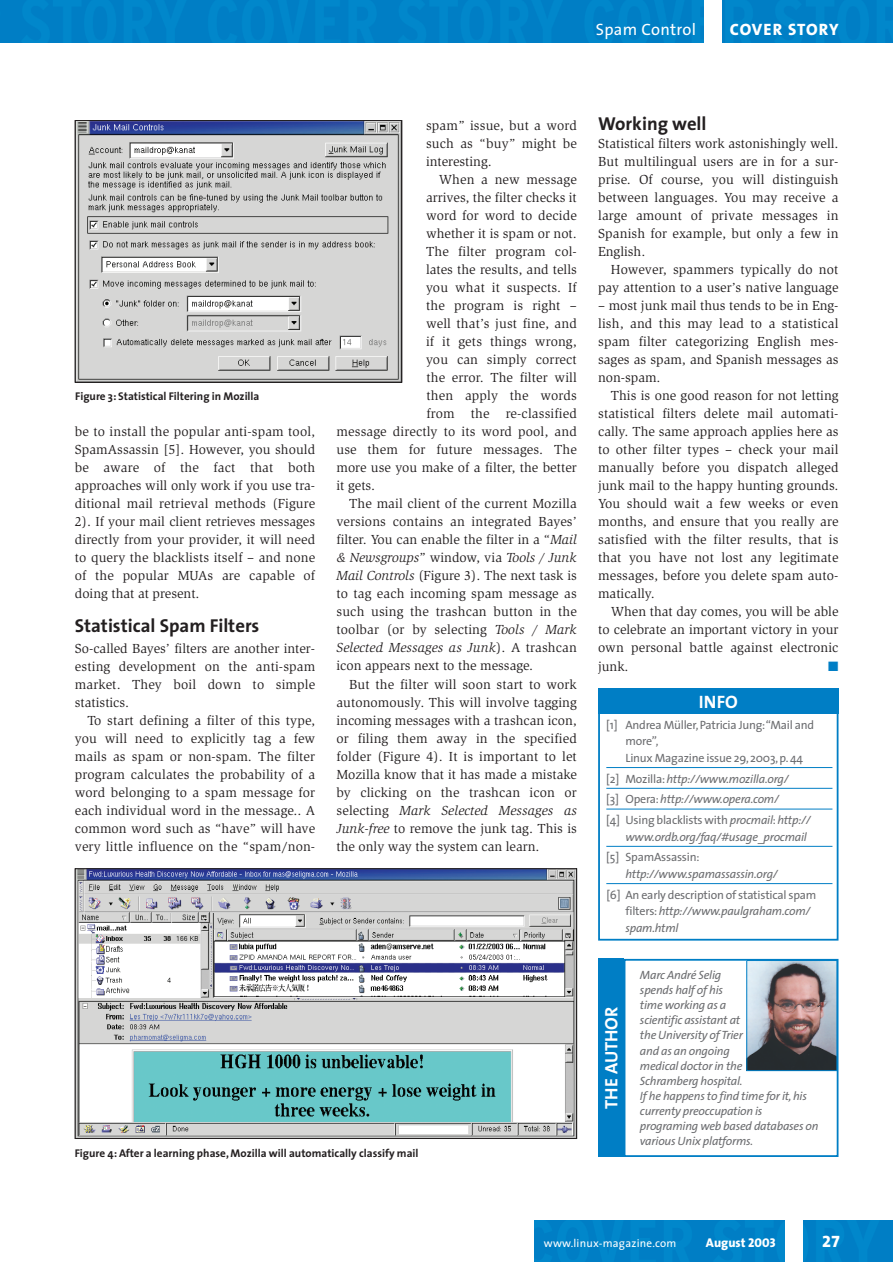
<style>
.page{position:relative;width:893px;height:1262px;background:#fff}
.page>*{position:absolute;margin:0;border:0;box-sizing:border-box;transform-origin:0 0}
.t1{font:700 18.75px "The Sans";color:#231f20}
.t2{font:18px "The Sans Bold Caps";color:#fff}
.t3{font:16.5px "The Sans";letter-spacing:.02em;color:#fff}
.t4{font:16.5px "The Sans Extra Bold Caps";letter-spacing:.045em;color:#fff}
.t5{font:16.5px "The Sans Extra Bold Expert";color:#fff}
.t6{font:13.5px/18px "Slimbach";letter-spacing:.01em;color:#231f20;text-align:justify}
.t7{font:italic 13.5px "Slimbach";letter-spacing:.01em;color:#231f20}
.t8{font:13.5px "Zapf Dingbats";color:#007ec5}
.t9{font:800 12.75px "The Sans";color:#fff}
.t10{font:italic 12px/15px "The Sans";letter-spacing:-.02em;color:#6c6d70}
.t11{font:12px/16.5px "The Sans";letter-spacing:-.02em;color:#6c6d70}
.t12{font:700 11.25px "The Sans";color:#231f20}
.t13{font:11.25px "The Sans";letter-spacing:.02em;color:#fff}
.s1{font-style:italic}
.s2{font-style:normal}
.s3{font-family:"The Sans Extra Bold Caps";font-weight:400}
</style>
<div class="page">
<img style="left:534px;top:1220px;width:358px;height:41px">
<div style="left:785px;top:1220px;width:17px;height:41px;background:#fff"></div>
<div style="left:623px;top:959px;width:215px;height:198px;border:2px solid #007ec5"></div>
<img style="left:748px;top:962px;width:87px;height:106px">
<div style="left:746px;top:960px;width:91px;height:110px;border:1px solid #007ec5"></div>
<div style="left:598px;top:959px;width:25px;height:198px;background:#007ec5"></div>
<img style="left:0;top:0;width:892px;height:43px">
<div style="left:704px;top:0;width:17px;height:43px;background:#fff"></div>
<hr style="left:606px;top:767px;width:226px;height:1px;background:#007ec5">
<hr style="left:606px;top:788px;width:226px;height:1px;background:#007ec5">
<hr style="left:606px;top:808px;width:226px;height:1px;background:#007ec5">
<hr style="left:606px;top:846px;width:226px;height:1px;background:#007ec5">
<hr style="left:606px;top:883px;width:226px;height:1px;background:#007ec5">
<div style="left:598px;top:700px;width:240px;height:240px;border:2px solid #007ec5"></div>
<div style="left:598px;top:688px;width:240px;height:26px;background:#007ec5"></div>
<img style="left:77px;top:122px;width:323px;height:258px">
<div style="left:75px;top:120px;width:327px;height:262px;border:1px solid #231f20"></div>
<img style="left:77px;top:870px;width:498px;height:266px">
<div style="left:75px;top:868px;width:502px;height:270px;border:1px solid #231f20"></div>
<p class="t3" style="left:595px;top:23px;width:102px">Spam Control</p>
<p class="t4" style="left:729px;top:20px;width:110px">COVER STORY</p>
<p class="t12" style="left:75px;top:392px;width:186px">Figure 3: Statistical Filtering in Mozilla</p>
<p class="t6" style="left:75px;top:424px;width:242px">be to install the popular anti-spam tool, SpamAssassin [5]. However, you should be aware of the fact that both approaches will only work if you use tra&shy;ditional mail retrieval methods (Figure 2). If your mail client retrieves messages directly from your provider, it will need to query the blacklists itself – and none of the popular MUAs are capable of doing that at present.</p>
<h1 class="t1" style="left:75px;top:619px;width:186px">Statistical Spam Filters</h1>
<p class="t6" style="left:75px;top:640px;width:242px">So-called Bayes’ filters are another inter&shy;esting development on the anti-spam market. They boil down to simple statistics.</p>
<p class="t6" style="left:75px;top:712px;width:242px;text-indent:13px">To start defining a filter of this type, you will need to explicitly tag a few mails as spam or non-spam. The filter program calculates the probability of a word belonging to a spam message for each individual word in the message.. A common word such as “have” will have very little influence on the “spam/non-</p>
<p class="t6" style="left:426px;top:118px;width:152px">spam” issue, but a word such as “buy” might be interesting.</p>
<p class="t6" style="left:439px;top:172px;width:139px">When a new message</p>
<p class="t6" style="left:426px;top:190px;width:152px">arrives, the filter checks it</p>
<p class="t6" style="left:426px;top:208px;width:152px">word for word to decide</p>
<p class="t6" style="left:426px;top:226px;width:152px">whether it is spam or not.</p>
<p class="t6" style="left:426px;top:244px;width:152px">The filter program col-</p>
<p class="t6" style="left:426px;top:262px;width:152px">lates the results, and tells</p>
<p class="t6" style="left:426px;top:280px;width:152px">you what it suspects. If</p>
<p class="t6" style="left:426px;top:298px;width:152px">the program is right –</p>
<p class="t6" style="left:426px;top:316px;width:152px">well that’s just fine, and</p>
<p class="t6" style="left:426px;top:334px;width:152px">if it gets things wrong,</p>
<p class="t6" style="left:426px;top:352px;width:152px">you can simply correct</p>
<p class="t6" style="left:426px;top:370px;width:152px">the error. The filter will</p>
<p class="t6" style="left:426px;top:388px;width:152px">then apply the words</p>
<p class="t6" style="left:426px;top:406px;width:152px">from the re-classified</p>
<p class="t6" style="left:336px;top:424px;width:242px">message directly to its word pool, and</p>
<p class="t6" style="left:336px;top:442px;width:242px">use them for future messages. The</p>
<p class="t6" style="left:336px;top:460px;width:242px">more use you make of a filter, the better</p>
<p class="t6" style="left:336px;top:478px;width:40px">it gets.</p>
<p class="t6" style="left:349px;top:496px;width:229px">The mail client of the current Mozilla</p>
<p class="t6" style="left:336px;top:514px;width:242px">versions contains an integrated Bayes’</p>
<p class="t6" style="left:336px;top:532px;width:242px">filter. You can enable the filter in a “<span class="s1">Mail</span></p>
<p class="t7" style="left:336px;top:553px;width:242px">&amp; Newsgroups<span class="s2">” window, via</span> Tools / Junk</p>
<p class="t6" style="left:336px;top:568px;width:242px"><span class="s1">Mail Controls</span> (Figure 3). The next task is</p>
<p class="t6" style="left:336px;top:586px;width:242px">to tag each incoming spam message as</p>
<p class="t6" style="left:336px;top:604px;width:242px">such using the trashcan button in the</p>
<p class="t6" style="left:336px;top:622px;width:242px">toolbar (or by selecting <span class="s1">Tools / Mark</span></p>
<p class="t7" style="left:336px;top:643px;width:242px">Selected Messages as Junk<span class="s2">). A trashcan</span></p>
<p class="t6" style="left:336px;top:658px;width:198px">icon appears next to the message.</p>
<p class="t6" style="left:349px;top:676px;width:229px">But the filter will soon start to work</p>
<p class="t6" style="left:336px;top:694px;width:242px">autonomously. This will involve tagging</p>
<p class="t6" style="left:336px;top:712px;width:242px">incoming messages with a trashcan icon,</p>
<p class="t6" style="left:336px;top:730px;width:242px">or filing them away in the specified</p>
<p class="t6" style="left:336px;top:748px;width:242px">folder (Figure 4). It is important to let</p>
<p class="t6" style="left:336px;top:766px;width:242px">Mozilla know that it has made a mistake</p>
<p class="t6" style="left:336px;top:784px;width:242px">by clicking on the trashcan icon or</p>
<p class="t7" style="left:336px;top:805px;width:242px"><span class="s2">selecting</span> Mark Selected Messages as</p>
<p class="t6" style="left:336px;top:820px;width:242px"><span class="s1">Junk-free</span> to remove the junk tag. This is</p>
<p class="t6" style="left:336px;top:838px;width:204px">the only way the system can learn.</p>
<p class="t12" style="left:75px;top:1148px;width:345px">Figure 4: After a learning phase, Mozilla will automatically classify mail</p>
<h1 class="t1" style="left:598px;top:117px;width:110px">Working well</h1>
<p class="t6" style="left:598px;top:136px;width:242px">Statistical filters work astonishingly well.<br>But multilingual users are in for a sur&shy;prise. Of course, you will distinguish between languages. You may receive a large amount of private messages in Spanish for example, but only a few in English.</p>
<p class="t6" style="left:598px;top:262px;width:242px;text-align:right">However, spammers typically do not pay attention to a user’s native language</p>
<p class="t6" style="left:598px;top:298px;width:242px">– most junk mail thus tends to be in Eng&shy;lish, and this may lead to a statistical spam filter categorizing English mes&shy;sages as spam, and Spanish messages as non-spam.</p>
<p class="t6" style="left:598px;top:388px;width:242px;text-indent:13px">This is one good reason for not letting statistical filters delete mail automati&shy;cally. The same approach applies here as to other filter types – check your mail manually before you dispatch alleged junk mail to the happy hunting grounds.<br>You should wait a few weeks or even months, and ensure that you really are satisfied with the filter results, that is that you have not lost any legitimate messages, before you delete spam auto&shy;matically.</p>
<p class="t6" style="left:598px;top:604px;width:242px;text-indent:13px">When that day comes, you will be able to celebrate an important victory in your own personal battle against electronic junk.</p>
<p class="t8" style="left:828px;top:659px;width:12px">■</p>
<h2 class="t2" style="left:698px;top:691px;width:41px">INFO</h2>
<p class="t11" style="left:625px;top:717px;width:190px;text-indent:-19px">[1] Andrea Müller, Patricia Jung:“Mail and more”,<br>Linux Magazine issue 29, 2003, p. 44</p>
<p class="t10" style="left:606px;top:769px;width:206px;line-height:20.7px"><span class="s2">[2] Mozilla:</span>http://www.mozilla.org/<br><span class="s2">[3] Opera:</span>http://www.opera.com/<br><span class="s2">[4] Using blacklists with</span> procmail<span class="s2">:</span>http://</p>
<p class="t10" style="left:625px;top:830px;width:183px">www.ordb.org/faq/#usage_procmail</p>
<p class="t11" style="left:606px;top:850px;width:95px">[5] SpamAssassin:</p>
<p class="t10" style="left:625px;top:867px;width:154px">http://www.spamassassin.org/</p>
<p class="t11" style="left:625px;top:887px;width:192px;text-indent:-19px">[6] An early description of statistical spam filters:<span class="s1">http://www.paulgraham.com/ spam.html</span></p>
<h2 class="t2" style="left:601px;top:1108px;width:103px;rotate:-90deg">THE AUTHOR</h2>
<p class="t10" style="left:640px;top:969px;width:180px">Marc André Selig<br>spends half of his<br>time working as a<br>scientific assistant at<br>the University of Trier<br>and as an ongoing<br>medical doctor in the<br>Schramberg hospital.<br>If he happens to find time for it, his currenty preoccupation is programing web based databases on various Unix platforms.</p>
<p class="t13" style="left:543px;top:1238px;width:134px">www.linux-magazine.com</p>
<p class="t9" style="left:706px;top:1237px;width:71px">August <span class="s3">2003</span></p>
<p class="t5" style="left:822px;top:1231px;width:20px">27</p>
</div>
